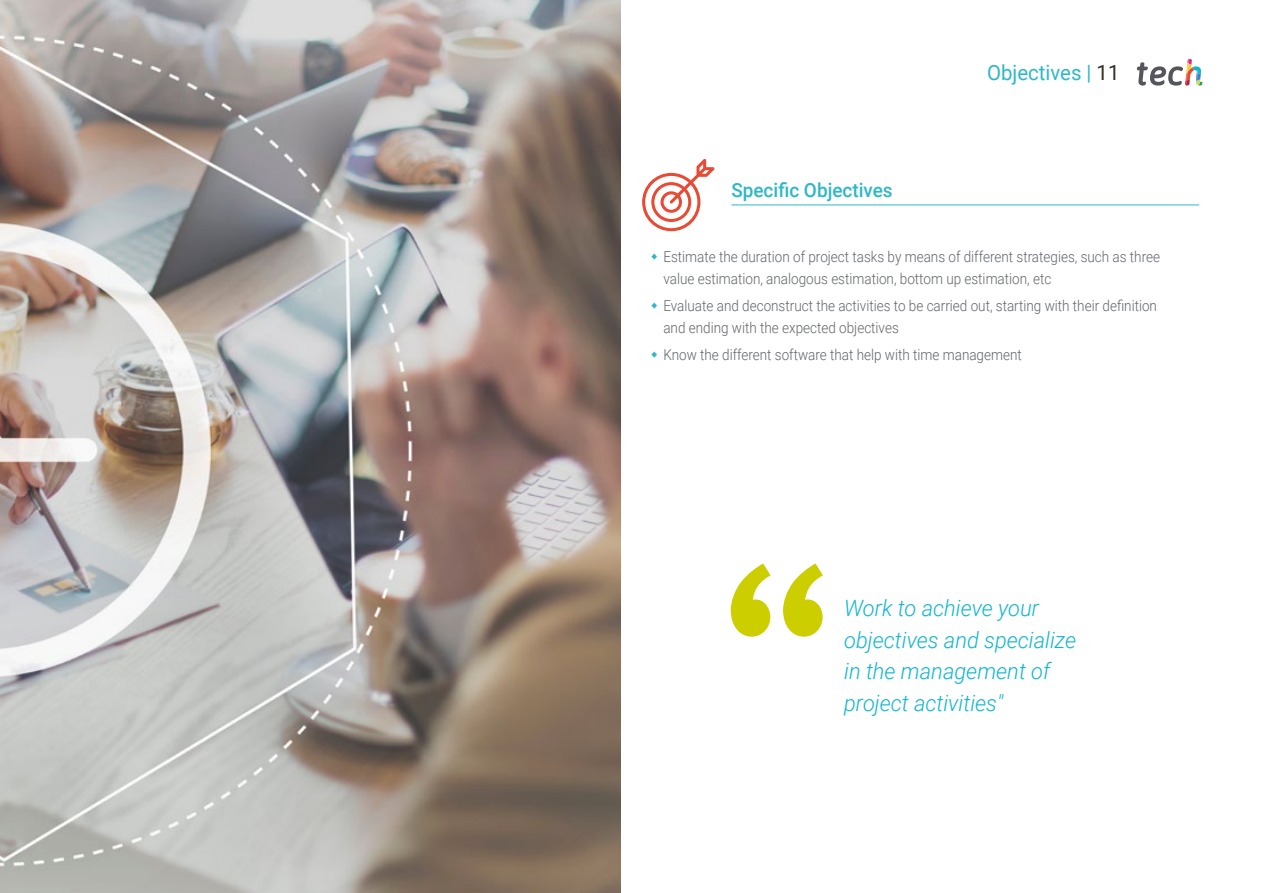
<style>
.page{position:relative;width:1263px;height:893px;background:#fff}
.page>*{position:absolute;margin:0;border:0;box-sizing:border-box;transform-origin:0 0}
.t1{font:italic 300 22.5px/31.5px "Roboto";color:#0fb6cf}
.t2{font:21px "Roboto";color:#2db8c5}
.t3{font:500 19.5px "Roboto";color:#2db8c5}
.t4{font:300 15px/22.5px "Roboto";color:#61646a;scale:.9 1}
.s1{color:#312e20}
</style>
<div class="page">
<hr style="left:731px;top:205px;width:468px;height:1px;background:#2db8c5">
<svg style="left:642px;top:159px;width:72px;height:72px"></svg>
<img style="left:0;top:0;width:621px;height:893px">
<svg style="left:1137px;top:59px;width:65px;height:27px"></svg>
<svg style="left:731px;top:563px;width:92px;height:74px"></svg>
<h3 class="t3" style="left:731px;top:176px;width:163px">Specific Objectives</h3>
<h2 class="t2" style="left:987px;top:57px;width:134px">Objectives | <span class="s1">11</span></h2>
<p class="t4" style="left:663px;top:244px;width:553px">Estimate the duration of project tasks by means of different strategies, such as three value estimation, analogous estimation, bottom up estimation, etc</p>
<p class="t4" style="left:663px;top:294px;width:550px">Evaluate and deconstruct the activities to be carried out, starting with their definition and ending with the expected objectives</p>
<p class="t4" style="left:663px;top:343px;width:400px">Know the different software that help with time management</p>
<h1 class="t1" style="left:844px;top:591px;width:234px">Work to achieve your objectives and specialize in the management of project activities"</h1>
</div>
